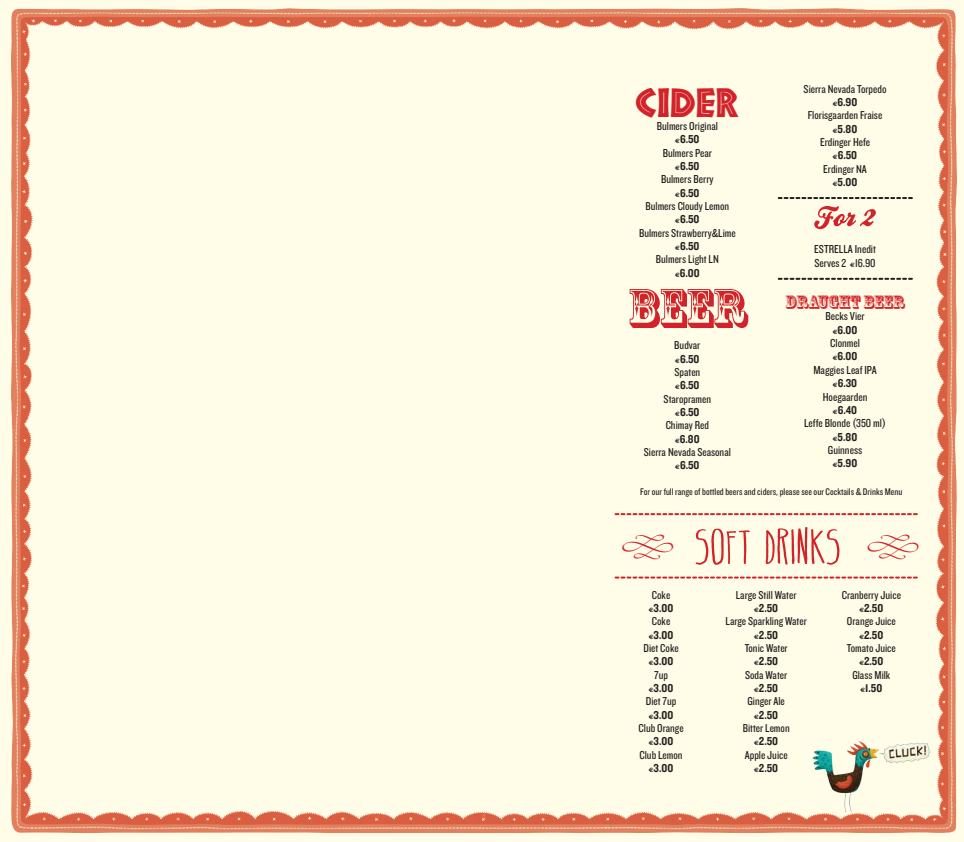
<style>
.page{position:relative;width:964px;height:842px;background:#fffde7}
.page>*{position:absolute;margin:0;border:0;box-sizing:border-box;transform-origin:0 0}
.t1{font:52px "Rosewood Std";color:#d2232a}
.t2{font:50px "Belta";color:#d2232a}
.t3{font:42px "Ffd Neuland Inline";color:#d2232a}
.t4{font:18px "Rosewood Std";color:#d2232a}
.t5{font:12px/14px "Knockout HTF29 Junior Liteweight";color:#231f20}
.t6{font:11.9px "Knockout HTF29 Junior Liteweight";color:#231f20}
.t7{font:11.9px "Knockout HTF50 Welterweight";color:#231f20}
.t8{font:10px "Knockout HTF29 Junior Liteweight";color:#231f20}
.s1{font-family:"Euro Sans";font-weight:700;font-size:6.3px}
</style>
<div class="page">
<img style="left:12px;top:9px;width:944px;height:823px">
<svg style="left:814px;top:206px;width:62px;height:23px"></svg>
<svg style="left:615px;top:513px;width:302px;height:2px"></svg>
<svg style="left:615px;top:576px;width:302px;height:2px"></svg>
<img style="left:802px;top:730px;width:131px;height:85px">
<svg style="left:779px;top:278px;width:133px;height:2px"></svg>
<svg style="left:779px;top:197px;width:133px;height:2px"></svg>
<svg style="left:622px;top:535px;width:51px;height:24px"></svg>
<svg style="left:868px;top:535px;width:51px;height:24px"></svg>
<h3 class="t3" style="left:635px;top:81px;width:106px">CIDER</h3>
<p class="t5" style="left:657px;top:119px;width:63px">Bulmers Original</p>
<p class="t7" style="left:675px;top:133px;width:26px"><span class="s1">2</span>6.50</p>
<p class="t5" style="left:663px;top:146px;width:51px">Bulmers Pear</p>
<p class="t7" style="left:675px;top:160px;width:26px"><span class="s1">2</span>6.50</p>
<p class="t5" style="left:661px;top:173px;width:54px">Bulmers Berry</p>
<p class="t7" style="left:675px;top:186px;width:26px"><span class="s1">2</span>6.50</p>
<p class="t6" style="left:645px;top:200px;width:85px">Bulmers Cloudy Lemon</p>
<p class="t7" style="left:675px;top:213px;width:26px"><span class="s1">2</span>6.50</p>
<p class="t6" style="left:639px;top:227px;width:98px">Bulmers Strawberry&amp;Lime</p>
<p class="t7" style="left:675px;top:240px;width:26px"><span class="s1">2</span>6.50</p>
<p class="t6" style="left:656px;top:253px;width:64px">Bulmers Light LN</p>
<p class="t7" style="left:675px;top:266px;width:26px"><span class="s1">2</span>6.00</p>
<h1 class="t1" style="left:628px;top:278px;width:121px">BEER</h1>
<p class="t6" style="left:674px;top:339px;width:28px">Budvar</p>
<p class="t7" style="left:675px;top:353px;width:26px"><span class="s1">2</span>6.50</p>
<p class="t6" style="left:674px;top:366px;width:27px">Spaten</p>
<p class="t7" style="left:675px;top:379px;width:26px"><span class="s1">2</span>6.50</p>
<p class="t6" style="left:663px;top:393px;width:49px">Staropramen</p>
<p class="t7" style="left:675px;top:406px;width:26px"><span class="s1">2</span>6.50</p>
<p class="t6" style="left:666px;top:419px;width:45px">Chimay Red</p>
<p class="t7" style="left:675px;top:433px;width:26px"><span class="s1">2</span>6.80</p>
<p class="t6" style="left:644px;top:446px;width:89px">Sierra Nevada Seasonal</p>
<p class="t7" style="left:675px;top:459px;width:26px"><span class="s1">2</span>6.50</p>
<p class="t6" style="left:803px;top:83px;width:84px">Sierra Nevada Torpedo</p>
<p class="t7" style="left:833px;top:96px;width:26px"><span class="s1">2</span>6.90</p>
<p class="t6" style="left:808px;top:109px;width:76px">Florisgaarden Fraise</p>
<p class="t7" style="left:833px;top:122px;width:26px"><span class="s1">2</span>5.80</p>
<p class="t6" style="left:820px;top:136px;width:52px">Erdinger Hefe</p>
<p class="t7" style="left:833px;top:149px;width:26px"><span class="s1">2</span>6.50</p>
<p class="t6" style="left:823px;top:163px;width:45px">Erdinger NA</p>
<p class="t7" style="left:833px;top:176px;width:26px"><span class="s1">2</span>5.00</p>
<p class="t5" style="left:814px;top:242px;width:63px">ESTRELLA Inedit<br>Serves 2 <span class="s1">2</span>16.90</p>
<h3 class="t4" style="left:785px;top:291px;width:121px">DRAUGHT BEER</h3>
<p class="t5" style="left:825px;top:310px;width:41px">Becks Vier</p>
<p class="t7" style="left:833px;top:324px;width:26px"><span class="s1">2</span>6.00</p>
<p class="t5" style="left:830px;top:336px;width:31px">Clonmel</p>
<p class="t7" style="left:833px;top:350px;width:26px"><span class="s1">2</span>6.00</p>
<p class="t5" style="left:813px;top:363px;width:65px">Maggies Leaf IPA</p>
<p class="t7" style="left:833px;top:377px;width:26px"><span class="s1">2</span>6.30</p>
<p class="t5" style="left:823px;top:390px;width:46px">Hoegaarden</p>
<p class="t7" style="left:833px;top:404px;width:26px"><span class="s1">2</span>6.40</p>
<p class="t5" style="left:804px;top:416px;width:83px">Leffe Blonde (350 ml)</p>
<p class="t7" style="left:833px;top:430px;width:26px"><span class="s1">2</span>5.80</p>
<p class="t5" style="left:828px;top:443px;width:36px">Guinness</p>
<p class="t7" style="left:833px;top:457px;width:26px"><span class="s1">2</span>5.90</p>
<p class="t8" style="left:640px;top:487px;width:264px">For our full range of bottled beers and ciders, please see our Cocktails &amp; Drinks Menu</p>
<p class="t6" style="left:652px;top:589px;width:20px">Coke</p>
<p class="t7" style="left:649px;top:602px;width:26px"><span class="s1">2</span>3.00</p>
<p class="t6" style="left:652px;top:615px;width:20px">Coke</p>
<p class="t7" style="left:649px;top:629px;width:26px"><span class="s1">2</span>3.00</p>
<p class="t6" style="left:643px;top:642px;width:37px">Diet Coke</p>
<p class="t7" style="left:649px;top:655px;width:26px"><span class="s1">2</span>3.00</p>
<p class="t6" style="left:654px;top:669px;width:15px">7up</p>
<p class="t7" style="left:649px;top:682px;width:26px"><span class="s1">2</span>3.00</p>
<p class="t6" style="left:646px;top:695px;width:32px">Diet 7up</p>
<p class="t7" style="left:649px;top:709px;width:26px"><span class="s1">2</span>3.00</p>
<p class="t6" style="left:638px;top:722px;width:47px">Club Orange</p>
<p class="t7" style="left:649px;top:735px;width:26px"><span class="s1">2</span>3.00</p>
<p class="t6" style="left:639px;top:749px;width:45px">Club Lemon</p>
<p class="t7" style="left:649px;top:762px;width:26px"><span class="s1">2</span>3.00</p>
<h2 class="t2" style="left:695px;top:520px;width:148px">SOFT DRINKS</h2>
<p class="t6" style="left:736px;top:589px;width:62px">Large Still Water</p>
<p class="t7" style="left:754px;top:602px;width:25px"><span class="s1">2</span>2.50</p>
<p class="t6" style="left:725px;top:615px;width:83px">Large Sparkling Water</p>
<p class="t7" style="left:754px;top:628px;width:25px"><span class="s1">2</span>2.50</p>
<p class="t6" style="left:745px;top:642px;width:45px">Tonic Water</p>
<p class="t7" style="left:754px;top:655px;width:25px"><span class="s1">2</span>2.50</p>
<p class="t6" style="left:745px;top:669px;width:44px">Soda Water</p>
<p class="t7" style="left:754px;top:682px;width:25px"><span class="s1">2</span>2.50</p>
<p class="t6" style="left:747px;top:695px;width:39px">Ginger Ale</p>
<p class="t7" style="left:754px;top:708px;width:25px"><span class="s1">2</span>2.50</p>
<p class="t6" style="left:743px;top:722px;width:48px">Bitter Lemon</p>
<p class="t7" style="left:754px;top:735px;width:25px"><span class="s1">2</span>2.50</p>
<p class="t6" style="left:745px;top:749px;width:44px">Apple Juice</p>
<p class="t7" style="left:754px;top:762px;width:25px"><span class="s1">2</span>2.50</p>
<p class="t6" style="left:842px;top:589px;width:61px">Cranberry Juice</p>
<p class="t7" style="left:859px;top:602px;width:25px"><span class="s1">2</span>2.50</p>
<p class="t6" style="left:847px;top:615px;width:50px">Orange Juice</p>
<p class="t7" style="left:859px;top:628px;width:25px"><span class="s1">2</span>2.50</p>
<p class="t6" style="left:847px;top:642px;width:50px">Tomato Juice</p>
<p class="t7" style="left:859px;top:655px;width:25px"><span class="s1">2</span>2.50</p>
<p class="t6" style="left:852px;top:669px;width:39px">Glass Milk</p>
<p class="t7" style="left:860px;top:682px;width:23px"><span class="s1">2</span>1.50</p>
</div>
